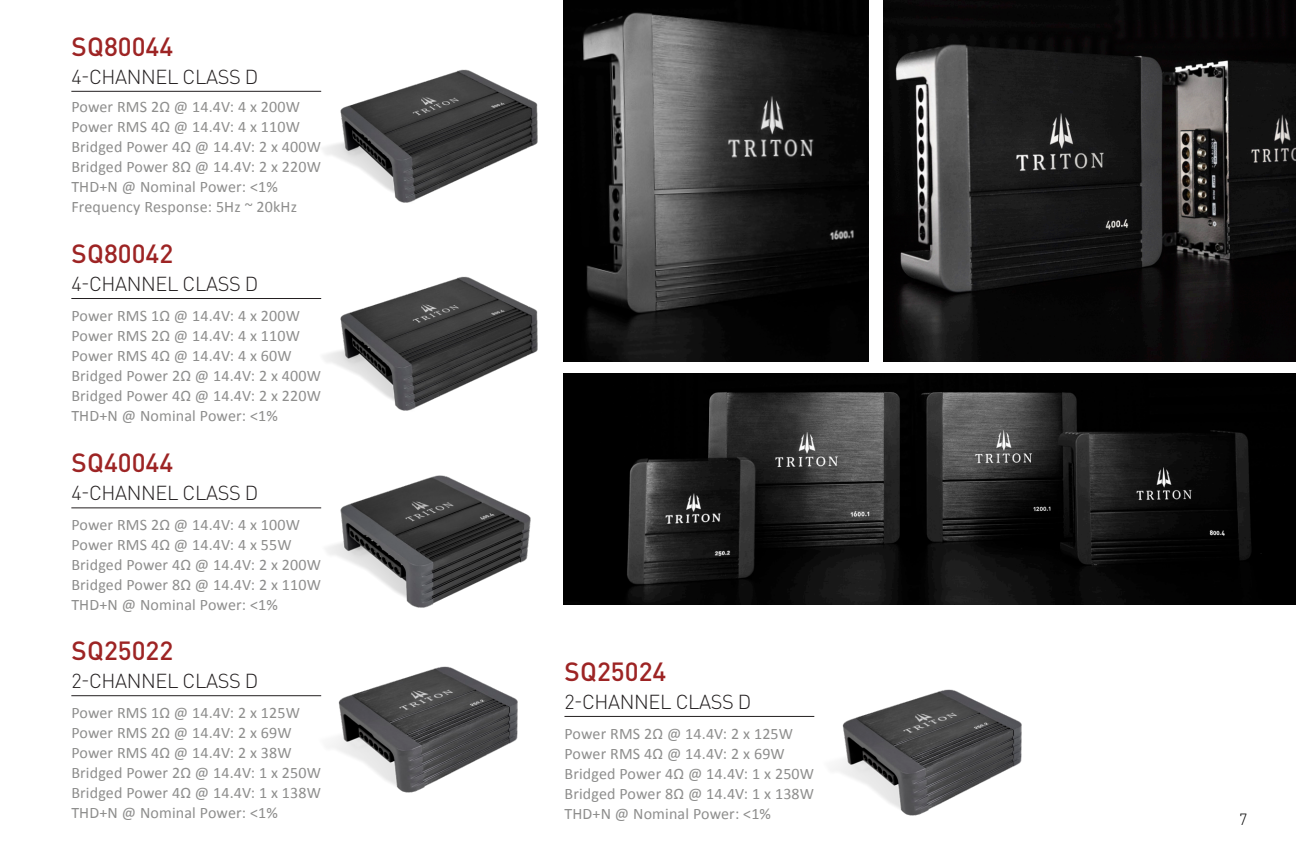
<style>
.page{position:relative;width:1296px;height:864px;background:#fff}
.page>*{position:absolute;margin:0;border:0;box-sizing:border-box;transform-origin:0 0}
.Part_Number_-_Right{font:500 26px "DIN Pro";color:#9d2424}
.Part_Heading_-_Right{font:300 20px "DIN Pro";letter-spacing:-.02em;color:#231f20}
.Part_Specs_-_Right{font:16px "Calibri";letter-spacing:.01em;color:#8e8e8d}
.Part_Specs_-_Left{font:16px "Calibri";letter-spacing:.01em;color:#8e8e8d}
.Page_Heading{font:300 16px "DIN Pro";color:#000}
</style>
<div class="page">
<img style="left:314px;top:69px;width:224px;height:134px">
<hr style="left:71px;top:298px;width:250px;height:1px;background:#231f20">
<hr style="left:71px;top:91px;width:250px;height:1px;background:#231f20">
<hr style="left:71px;top:508px;width:250px;height:1px;background:#231f20">
<hr style="left:71px;top:695px;width:250px;height:1px;background:#231f20">
<hr style="left:564px;top:716px;width:250px;height:1px;background:#231f20">
<img style="left:321px;top:276px;width:217px;height:135px">
<img style="left:316px;top:475px;width:215px;height:133px">
<img style="left:312px;top:666px;width:206px;height:127px">
<img style="left:833px;top:689px;width:189px;height:127px">
<img style="left:883px;top:0;width:413px;height:361px">
<img style="left:564px;top:0;width:305px;height:361px">
<img style="left:564px;top:374px;width:732px;height:230px">
<p class="Part_Number_-_Right" style="left:71px;top:26px;width:103px">SQ80044</p>
<p class="Part_Heading_-_Right" style="left:71px;top:62px;width:189px">4-CHANNEL CLASS D</p>
<p class="Part_Specs_-_Left" style="left:71px;top:97px;width:230px">Power RMS 2Ω @ 14.4V: 4 x 200W</p>
<p class="Part_Specs_-_Left" style="left:71px;top:117px;width:230px">Power RMS 4Ω @ 14.4V: 4 x 110W</p>
<p class="Part_Specs_-_Left" style="left:71px;top:137px;width:251px">Bridged Power 4Ω @ 14.4V: 2 x 400W</p>
<p class="Part_Specs_-_Left" style="left:71px;top:157px;width:251px">Bridged Power 8Ω @ 14.4V: 2 x 220W</p>
<p class="Part_Specs_-_Left" style="left:71px;top:177px;width:208px">THD+N @ Nominal Power: &lt;1%</p>
<p class="Part_Specs_-_Left" style="left:71px;top:197px;width:227px">Frequency Response: 5Hz ~ 20kHz</p>
<p class="Part_Number_-_Right" style="left:71px;top:234px;width:103px">SQ80042</p>
<p class="Part_Heading_-_Right" style="left:71px;top:269px;width:189px">4-CHANNEL CLASS D</p>
<p class="Part_Specs_-_Right" style="left:71px;top:306px;width:230px">Power RMS 1Ω @ 14.4V: 4 x 200W</p>
<p class="Part_Specs_-_Right" style="left:71px;top:326px;width:230px">Power RMS 2Ω @ 14.4V: 4 x 110W</p>
<p class="Part_Specs_-_Right" style="left:71px;top:346px;width:222px">Power RMS 4Ω @ 14.4V: 4 x 60W</p>
<p class="Part_Specs_-_Right" style="left:71px;top:366px;width:251px">Bridged Power 2Ω @ 14.4V: 2 x 400W</p>
<p class="Part_Specs_-_Right" style="left:71px;top:386px;width:251px">Bridged Power 4Ω @ 14.4V: 2 x 220W</p>
<p class="Part_Specs_-_Right" style="left:71px;top:406px;width:208px">THD+N @ Nominal Power: &lt;1%</p>
<p class="Part_Number_-_Right" style="left:71px;top:443px;width:103px">SQ40044</p>
<p class="Part_Heading_-_Right" style="left:71px;top:478px;width:189px">4-CHANNEL CLASS D</p>
<p class="Part_Specs_-_Right" style="left:71px;top:515px;width:230px">Power RMS 2Ω @ 14.4V: 4 x 100W</p>
<p class="Part_Specs_-_Right" style="left:71px;top:535px;width:222px">Power RMS 4Ω @ 14.4V: 4 x 55W</p>
<p class="Part_Specs_-_Right" style="left:71px;top:555px;width:251px">Bridged Power 4Ω @ 14.4V: 2 x 200W</p>
<p class="Part_Specs_-_Right" style="left:71px;top:575px;width:251px">Bridged Power 8Ω @ 14.4V: 2 x 110W</p>
<p class="Part_Specs_-_Right" style="left:71px;top:595px;width:208px">THD+N @ Nominal Power: &lt;1%</p>
<p class="Part_Number_-_Right" style="left:71px;top:631px;width:103px">SQ25022</p>
<p class="Part_Heading_-_Right" style="left:71px;top:666px;width:189px">2-CHANNEL CLASS D</p>
<p class="Part_Specs_-_Right" style="left:71px;top:703px;width:230px">Power RMS 1Ω @ 14.4V: 2 x 125W</p>
<p class="Part_Specs_-_Right" style="left:71px;top:723px;width:222px">Power RMS 2Ω @ 14.4V: 2 x 69W</p>
<p class="Part_Specs_-_Right" style="left:71px;top:743px;width:222px">Power RMS 4Ω @ 14.4V: 2 x 38W</p>
<p class="Part_Specs_-_Right" style="left:71px;top:763px;width:251px">Bridged Power 2Ω @ 14.4V: 1 x 250W</p>
<p class="Part_Specs_-_Right" style="left:71px;top:783px;width:251px">Bridged Power 4Ω @ 14.4V: 1 x 138W</p>
<p class="Part_Specs_-_Right" style="left:71px;top:803px;width:208px">THD+N @ Nominal Power: &lt;1%</p>
<p class="Part_Number_-_Right" style="left:565px;top:651px;width:103px">SQ25024</p>
<p class="Part_Heading_-_Right" style="left:564px;top:687px;width:189px">2-CHANNEL CLASS D</p>
<p class="Part_Specs_-_Right" style="left:564px;top:724px;width:230px">Power RMS 2Ω @ 14.4V: 2 x 125W</p>
<p class="Part_Specs_-_Right" style="left:564px;top:744px;width:222px">Power RMS 4Ω @ 14.4V: 2 x 69W</p>
<p class="Part_Specs_-_Right" style="left:564px;top:764px;width:251px">Bridged Power 4Ω @ 14.4V: 1 x 250W</p>
<p class="Part_Specs_-_Right" style="left:564px;top:784px;width:251px">Bridged Power 8Ω @ 14.4V: 1 x 138W</p>
<p class="Part_Specs_-_Right" style="left:564px;top:804px;width:208px">THD+N @ Nominal Power: &lt;1%</p>
<p class="Page_Heading" style="left:1239px;top:808px;width:10px">7</p>
</div>
